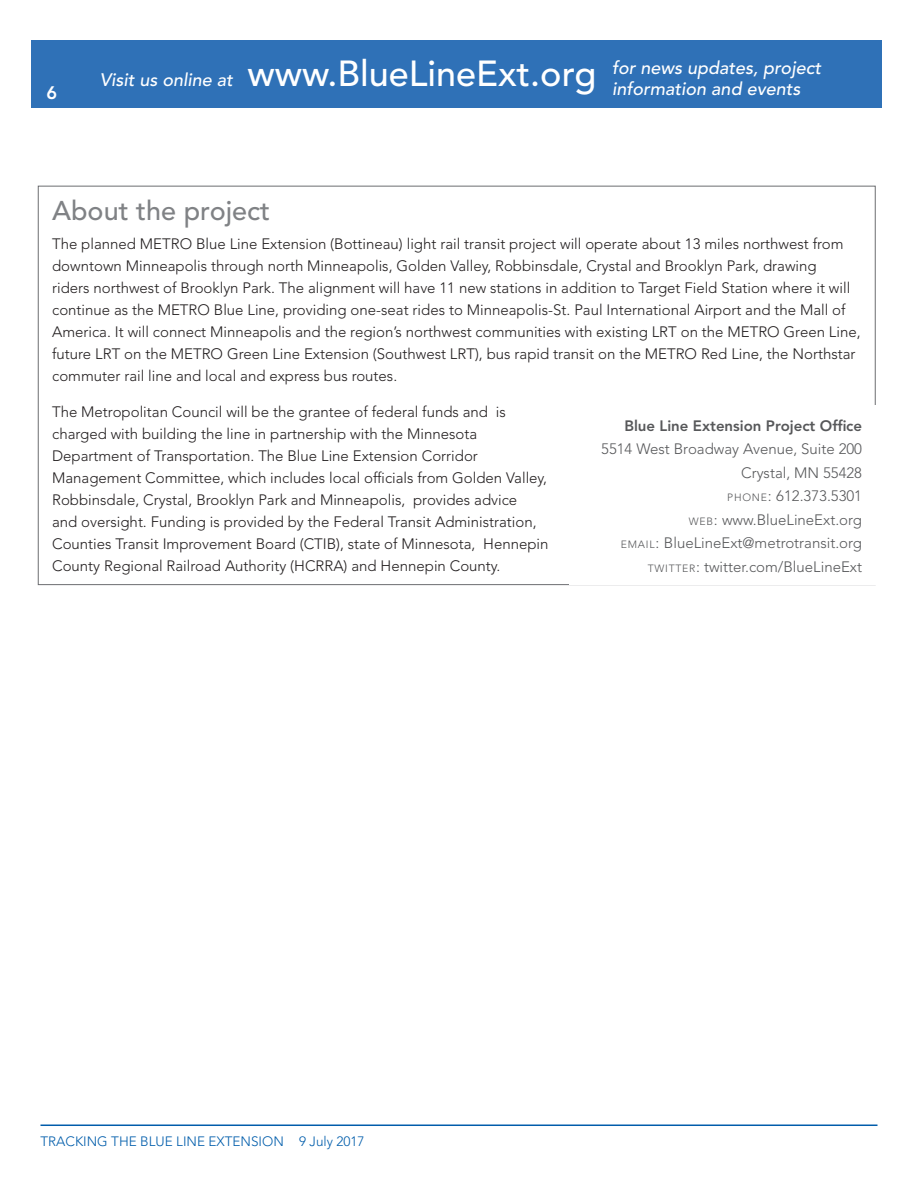
<style>
.page{position:relative;width:918px;height:1188px;background:#fff}
.page>*{position:absolute;margin:0;border:0;box-sizing:border-box;transform-origin:0 0}
.t1{font:500 27px "Avenir LT Std";color:#808285}
.t2{font:italic 500 18px "Avenir LT Std";color:#fff}
.t3{font:800 18px "Avenir LT Std";color:#fff}
.t4{font:300 15px/22px "Avenir LT Std";color:#231f20}
.t5{font:300 15px/23.4px "Avenir LT Std";color:#57585a;text-align:right}
.t6{font:800 15px "Avenir LT Std";color:#57585a}
.t7{font:300 13.5px "Avenir LT Std";color:#015dab}
.s1{font-style:normal;font-size:36px}
.s2{font-size:10.5px}
.s3{font-style:inherit}
</style>
<div class="page">
<div style="left:32px;top:40px;width:850px;height:68px;background:#2f71b7"></div>
<hr style="left:40px;top:1125px;width:838px;height:1px;background:#015dab">
<p class="t2" style="left:100px;top:57px;width:723px">Visit us online at <span class="s1">www.BlueLineExt.org</span> for news updates, project</p>
<p class="t3" style="left:46px;top:82px;width:12px">6</p>
<p class="t2" style="left:612px;top:79px;width:190px">information and events</p>
<h1 class="t1" style="left:52px;top:195px;width:220px">About the project</h1>
<p class="t4" style="left:52px;top:233px;width:810px">The planned METRO Blue Line Extension (Bottineau) light rail transit project will operate about 13 miles northwest from downtown Minneapolis through north Minneapolis, Golden Valley, Robbinsdale, Crystal and Brooklyn Park, drawing<br>riders northwest of Brooklyn Park. The alignment will have 11 new stations in addition to Target Field Station where it will continue as the METRO Blue Line, providing one-seat rides to Minneapolis-St. Paul International Airport and the Mall of America. It will connect Minneapolis and the region’s northwest communities with existing LRT on the METRO Green Line, future LRT on the METRO Green Line Extension (Southwest LRT), bus rapid transit on the METRO Red Line, the Northstar commuter rail line and local and express bus routes.</p>
<p class="t4" style="left:52px;top:401px;width:498px">The Metropolitan Council will be the grantee of federal funds and is charged with building the line in partnership with the Minnesota Department of Transportation. The Blue Line Extension Corridor Management Committee, which includes local officials from Golden Valley, Robbinsdale, Crystal, Brooklyn Park and Minneapolis, provides advice<br>and oversight. Funding is provided by the Federal Transit Administration, Counties Transit Improvement Board (CTIB), state of Minnesota, Hennepin County Regional Railroad Authority (HCRRA) and Hennepin County.</p>
<p class="t6" style="left:624px;top:417px;width:239px">Blue Line Extension Project Office</p>
<p class="t5" style="left:601px;top:437px;width:262px">5514 West Broadway Avenue, Suite 200<br>Crystal, MN 55428<br><span class="s2">PHONE</span><span class="s3">:</span> 612.373.5301<br><span class="s2">WEB</span><span class="s3">:</span> www.BlueLineExt.org<br><span class="s2">EMAIL</span><span class="s3">:</span> BlueLineExt@metrotransit.org<br><span class="s2">TWITTER</span>: twitter.com/BlueLineExt</p>
<p class="t7" style="left:40px;top:1134px;width:326px">TRACKING THE BLUE LINE EXTENSION 9 July 2017</p>
</div>
